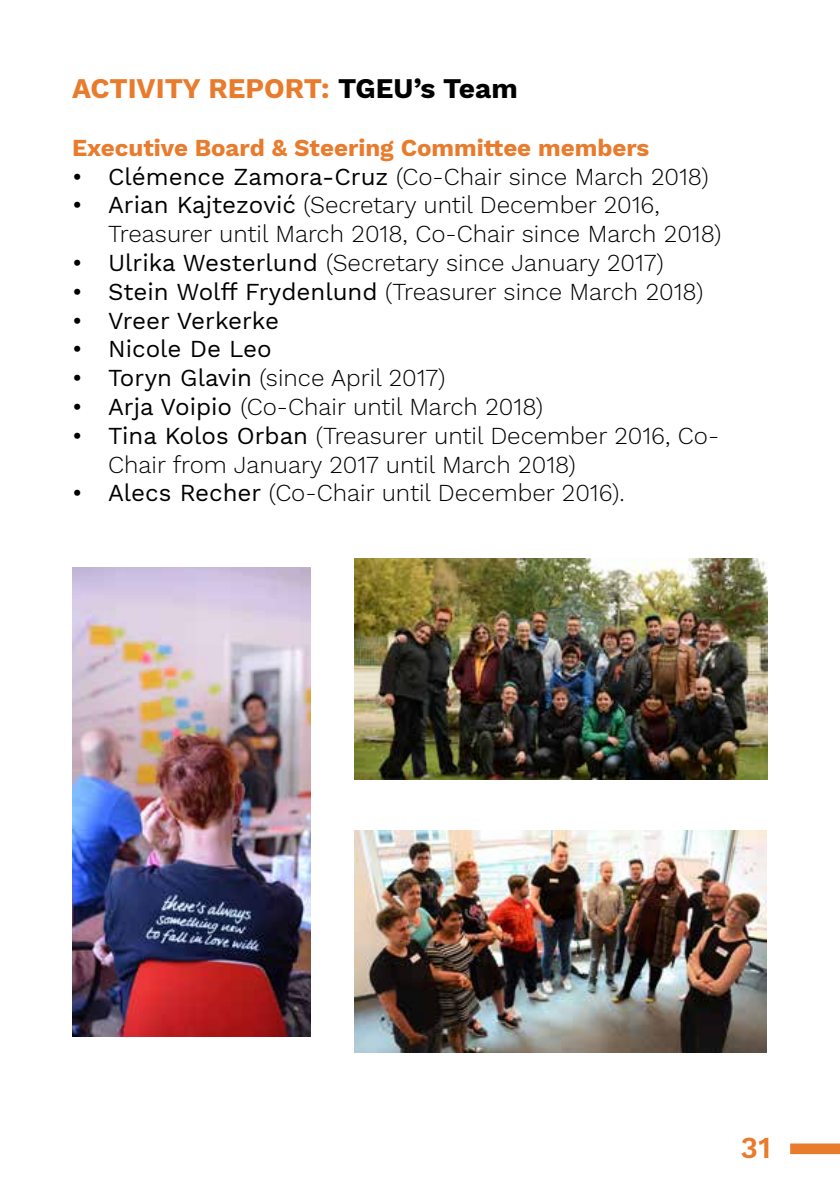
<style>
.page{position:relative;width:840px;height:1191px;background:#fff}
.page>*{position:absolute;margin:0;border:0;box-sizing:border-box;transform-origin:0 0}
.t1{font:600 30px "Work Sans";color:#e97b2c}
.t2{font:700 28px "Work Sans";color:#e97b2c}
.t3{font:300 24px/28.8px "Work Sans";color:#000}
.t4{font:700 24px "Work Sans";color:#e97b2c}
.t5{font:24px "Work Sans";color:#000}
.s1{color:#000}
.s2{font-weight:400}
</style>
<div class="page">
<div style="left:789px;top:1143px;width:50px;height:11px;background:#e97b2c;border:2px solid #e97b2c"></div>
<img style="left:354px;top:558px;width:413px;height:222px">
<img style="left:354px;top:831px;width:412px;height:221px">
<img style="left:72px;top:567px;width:238px;height:469px">
<p class="t2" style="left:72px;top:72px;width:447px">ACTIVITY REPORT: <span class="s1">TGEU’s Team</span></p>
<p class="t4" style="left:72px;top:134px;width:578px">Executive Board &amp; Steering Committee members</p>
<p class="t3" style="left:72px;top:163px;width:637px"><span class="s2">• Clémence Zamora-Cruz</span> (Co-Chair since March 2018)</p>
<p class="t3" style="left:108px;top:192px;width:614px;text-indent:-36px"><span class="s2">• Arian Kajtezović</span> (Secretary until December 2016,<br>Treasurer until March 2018, Co-Chair since March 2018)</p>
<p class="t3" style="left:72px;top:249px;width:593px"><span class="s2">• Ulrika Westerlund</span> (Secretary since January 2017)</p>
<p class="t3" style="left:72px;top:278px;width:632px"><span class="s2">• Stein Wolff Frydenlund</span> (Treasurer since March 2018)</p>
<p class="t5" style="left:72px;top:306px;width:208px">• Vreer Verkerke</p>
<p class="t5" style="left:72px;top:335px;width:201px">• Nicole De Leo</p>
<p class="t3" style="left:72px;top:364px;width:375px"><span class="s2">• Toryn Glavin</span> (since April 2017)</p>
<p class="t3" style="left:72px;top:393px;width:472px"><span class="s2">• Arja Voipio</span> (Co-Chair until March 2018)</p>
<p class="t3" style="left:108px;top:422px;width:612px;text-indent:-36px"><span class="s2">• Tina Kolos Orban</span> (Treasurer until December 2016, Co-<br>Chair from January 2017 until March 2018)</p>
<p class="t3" style="left:72px;top:480px;width:554px"><span class="s2">• Alecs Recher</span> (Co-Chair until December 2016).</p>
<p class="t1" style="left:740px;top:1130px;width:32px">31</p>
</div>
